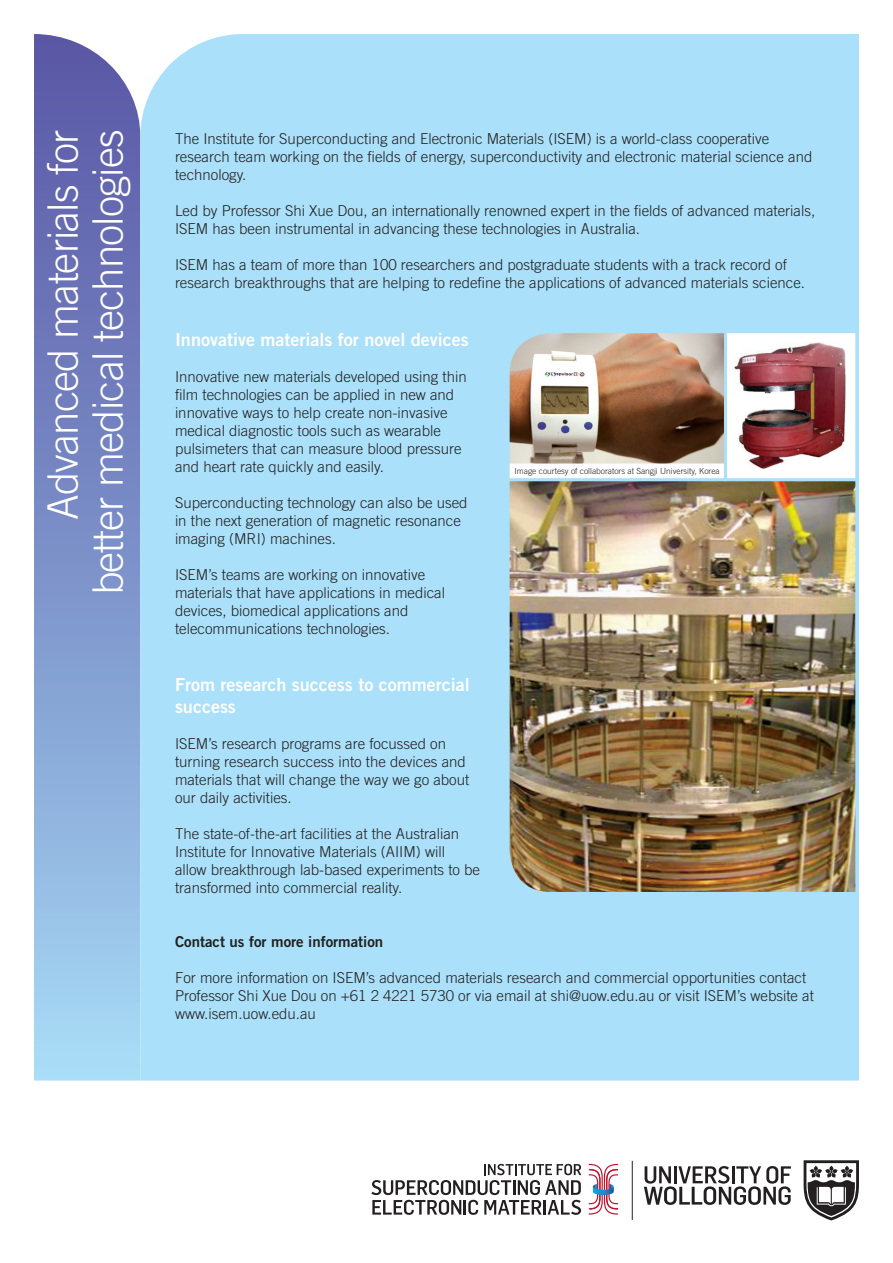
<style>
.page{position:relative;width:893px;height:1263px;background:#fff}
.page>*{position:absolute;margin:0;border:0;box-sizing:border-box;transform-origin:0 0}
.t1{font:300 42px/45px "Trade Gothic";letter-spacing:-.02em;color:#fff;text-align:right}
.t2{font:18px/21.6px "Trade Gothic Bold Two";color:#fff}
.t3{font:300 15px/18px "Trade Gothic";color:#231f20}
.t4{font:15px "Trade Gothic Bold Two";color:#231f20}
.t5{font:300 8.4px "Trade Gothic";color:#231f20}
</style>
<div class="page">
<svg style="left:34px;top:34px;width:106px;height:1046px;background:#8198cd"></svg>
<div style="left:140px;top:34px;width:719px;height:1046px;background:#aae0f9"></div>
<img style="left:505px;top:477px;width:354px;height:419px">
<img style="left:505px;top:329px;width:223px;height:154px">
<div style="left:725px;top:332px;width:132px;height:148px;background:#fff"></div>
<img style="left:734px;top:342px;width:112px;height:127px">
<div style="left:724px;top:330px;width:134px;height:151px;border:3px solid #aae0f9"></div>
<hr style="left:632px;top:1161px;width:1px;height:59px;background:#231f20">
<svg style="left:644px;top:1166px;width:147px;height:39px"></svg>
<svg style="left:371px;top:1164px;width:210px;height:51px"></svg>
<svg style="left:588px;top:1163px;width:31px;height:52px"></svg>
<svg style="left:804px;top:1160px;width:55px;height:60px"></svg>
<h1 class="t1" style="left:40px;top:595px;width:467px;rotate:-90deg">Advanced materials for better medical technologies</h1>
<p class="t3" style="left:175px;top:129px;width:639px">The Institute for Superconducting and Electronic Materials (ISEM) is a world-class cooperative research team working on the fields of energy, superconductivity and electronic material science and technology.</p>
<p class="t3" style="left:175px;top:201px;width:642px">Led by Professor Shi Xue Dou, an internationally renowned expert in the fields of advanced materials,<br>ISEM has been instrumental in advancing these technologies in Australia.</p>
<p class="t3" style="left:175px;top:255px;width:632px">ISEM has a team of more than 100 researchers and postgraduate students with a track record of research breakthroughs that are helping to redefine the applications of advanced materials science.</p>
<p class="t2" style="left:175px;top:328px;width:295px">Innovative materials for novel devices</p>
<p class="t3" style="left:175px;top:367px;width:293px">Innovative new materials developed using thin film technologies can be applied in new and innovative ways to help create non-invasive medical diagnostic tools such as wearable pulsimeters that can measure blood pressure and heart rate quickly and easily.</p>
<p class="t3" style="left:175px;top:493px;width:294px">Superconducting technology can also be used in the next generation of magnetic resonance imaging (MRI) machines.</p>
<p class="t3" style="left:175px;top:565px;width:272px">ISEM’s teams are working on innovative materials that have applications in medical devices, biomedical applications and telecommunications technologies.</p>
<p class="t5" style="left:515px;top:465px;width:207px">Image courtesy of collaborators at Sangji University, Korea</p>
<p class="t2" style="left:175px;top:674px;width:296px">From research success to commercial success</p>
<p class="t3" style="left:175px;top:734px;width:296px">ISEM’s research programs are focussed on turning research success into the devices and materials that will change the way we go about our daily activities.</p>
<p class="t3" style="left:175px;top:824px;width:307px">The state-of-the-art facilities at the Australian Institute for Innovative Materials (AIIM) will allow breakthrough lab-based experiments to be transformed into commercial reality.</p>
<p class="t4" style="left:175px;top:932px;width:210px">Contact us for more information</p>
<p class="t3" style="left:175px;top:968px;width:640px">For more information on ISEM’s advanced materials research and commercial opportunities contact<br>Professor Shi Xue Dou on +61 2 4221 5730 or via email at shi@uow.edu.au or visit ISEM’s website at www.isem.uow.edu.au</p>
</div>
